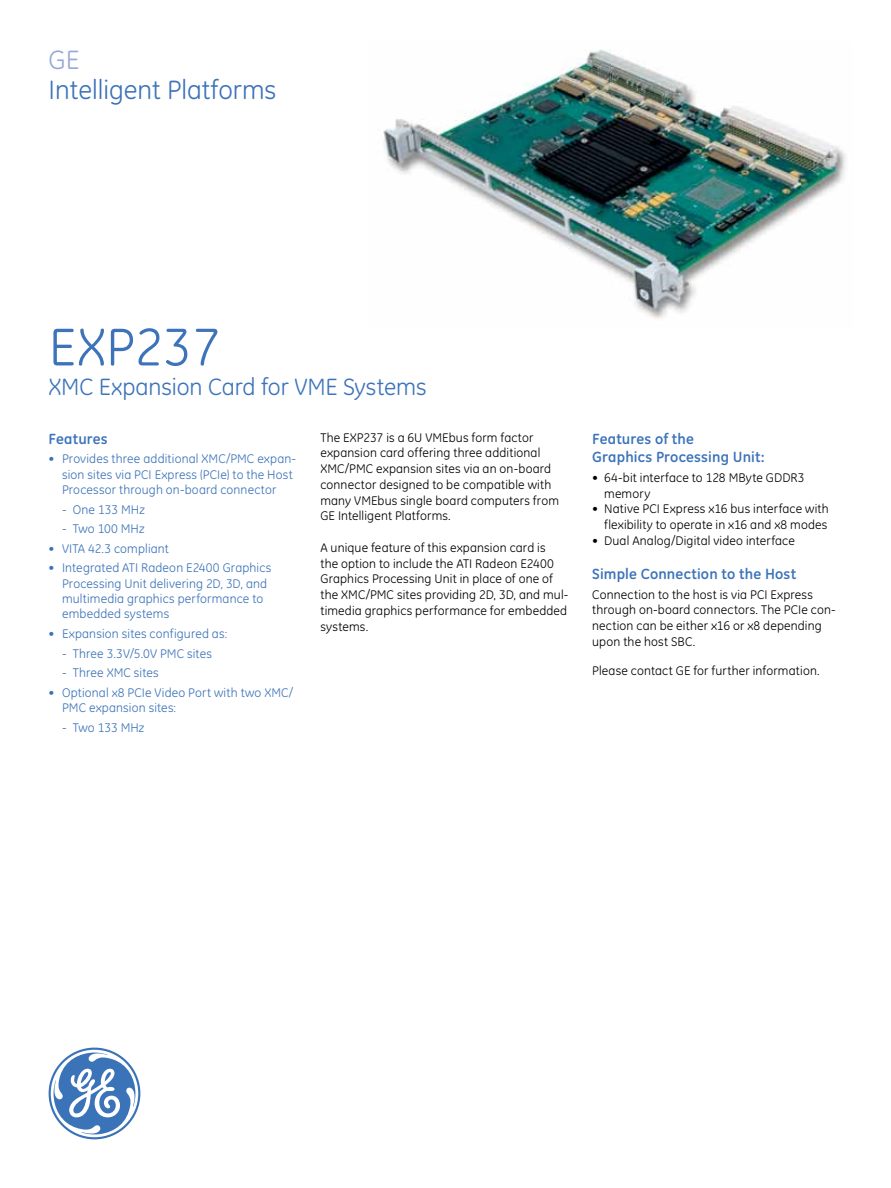
<style>
.page{position:relative;width:891px;height:1188px;background:#fff}
.page>*{position:absolute;margin:0;border:0;box-sizing:border-box;transform-origin:0 0}
.t1{font:54px "GE Inspira";color:#3c73b9}
.t2{font:27px "GE Inspira";color:#3c73b9}
.t3{font:27px "GE Inspira";color:#97aad7}
.t4{font:24px "GE Inspira";letter-spacing:-.005em;color:#3c73b9}
.t5{font:700 15px/18px "GE Inspira";letter-spacing:.01em;color:#3c73b9}
.t6{font:12.75px/15.8px "GE Inspira";letter-spacing:.01em;color:#000}
.t7{font:12.75px/15.3px "GE Inspira";letter-spacing:.01em;color:#3c73b9}
</style>
<div class="page">
<svg style="left:49px;top:1048px;width:91px;height:91px"></svg>
<img style="left:383px;top:49px;width:463px;height:270px">
<h2 class="t3" style="left:49px;top:44px;width:32px">GE</h2>
<h2 class="t2" style="left:49px;top:74px;width:229px">Intelligent Platforms</h2>
<h1 class="t1" style="left:49px;top:316px;width:173px">EXP237</h1>
<h3 class="t4" style="left:49px;top:373px;width:379px">XMC Expansion Card for VME Systems</h3>
<p class="t5" style="left:49px;top:429px;width:61px">Features</p>
<p class="t7" style="left:62px;top:451px;width:236px;text-indent:-13px">• Provides three additional XMC/PMC expan&shy;sion sites via PCI Express (PCIe) to the Host<br>Processor through on-board connector</p>
<p class="t7" style="left:62px;top:502px;width:84px">- One 133 MHz</p>
<p class="t7" style="left:62px;top:521px;width:84px">- Two 100 MHz</p>
<p class="t7" style="left:49px;top:541px;width:122px">• VITA 42.3 compliant</p>
<p class="t7" style="left:62px;top:560px;width:211px;text-indent:-14px">• Integrated ATI Radeon E2400 Graphics Processing Unit delivering 2D, 3D, and multimedia graphics performance to embedded systems</p>
<p class="t7" style="left:49px;top:626px;width:180px">• Expansion sites configured as:</p>
<p class="t7" style="left:62px;top:646px;width:151px">- Three 3.3V/5.0V PMC sites</p>
<p class="t7" style="left:62px;top:665px;width:98px">- Three XMC sites</p>
<p class="t7" style="left:62px;top:685px;width:233px;text-indent:-14px">• Optional x8 PCIe Video Port with two XMC/<br>PMC expansion sites:</p>
<p class="t7" style="left:62px;top:720px;width:84px">- Two 133 MHz</p>
<p class="t6" style="left:320px;top:429px;width:240px">The EXP237 is a 6U VMEbus form factor expansion card offering three additional XMC/PMC expansion sites via an on-board connector designed to be compatible with many VMEbus single board computers from GE Intelligent Platforms.</p>
<p class="t6" style="left:320px;top:540px;width:250px">A unique feature of this expansion card is<br>the option to include the ATI Radeon E2400<br>Graphics Processing Unit in place of one of the XMC/PMC sites providing 2D, 3D, and mul&shy;timedia graphics performance for embedded systems.</p>
<p class="t5" style="left:592px;top:429px;width:174px">Features of the<br>Graphics Processing Unit:</p>
<p class="t6" style="left:604px;top:470px;width:202px;text-indent:-12px">• 64-bit interface to 128 MByte GDDR3 memory</p>
<p class="t6" style="left:592px;top:501px;width:238px;text-align:right">• Native PCI Express x16 bus interface with flexibility to operate in x16 and x8 modes</p>
<p class="t6" style="left:592px;top:533px;width:204px">• Dual Analog/Digital video interface</p>
<p class="t5" style="left:592px;top:564px;width:206px">Simple Connection to the Host</p>
<p class="t6" style="left:592px;top:586px;width:245px">Connection to the host is via PCI Express through on-board connectors. The PCIe con&shy;nection can be either x16 or x8 depending upon the host SBC.</p>
<p class="t6" style="left:592px;top:663px;width:229px">Please contact GE for further information.</p>
</div>
